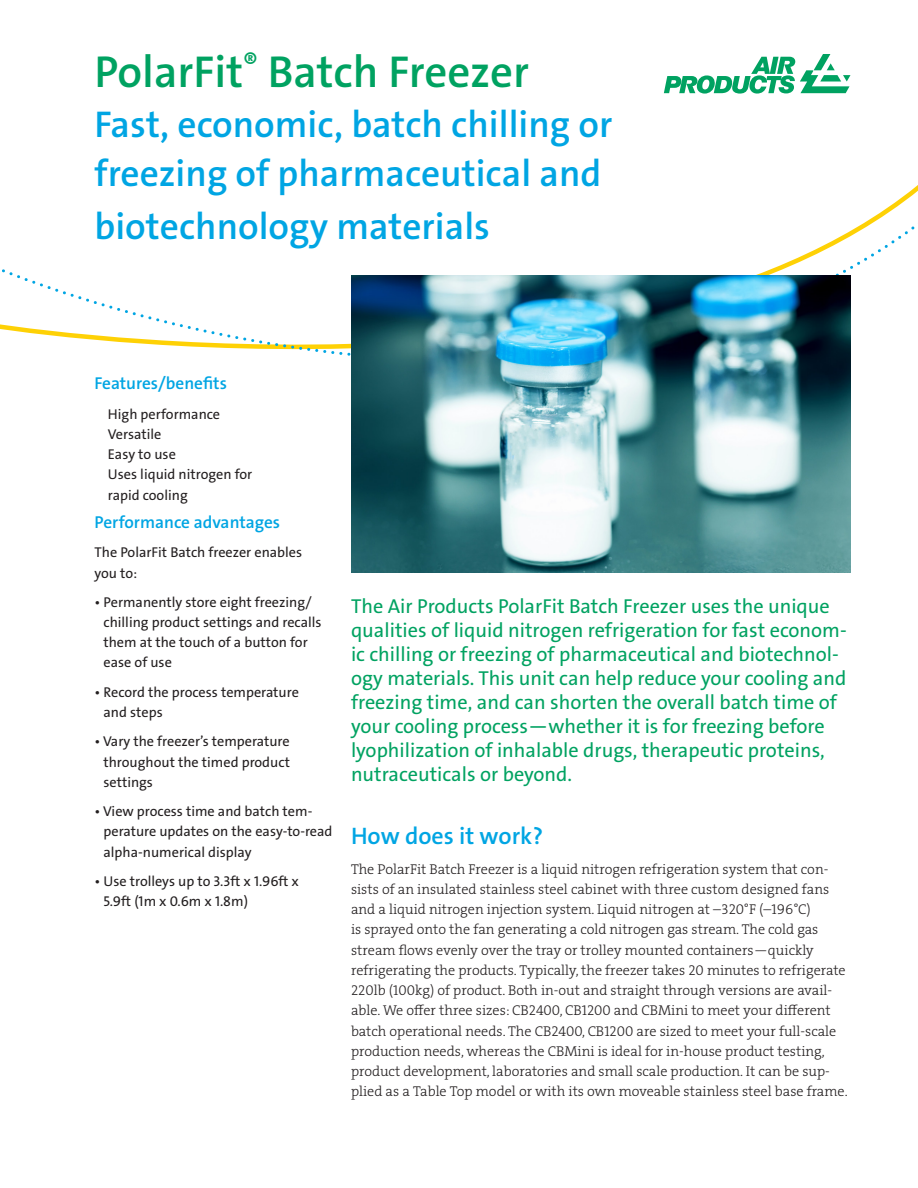
<style>
.page{position:relative;width:918px;height:1188px;background:#fff}
.page>*{position:absolute;margin:0;border:0;box-sizing:border-box;transform-origin:0 0}
.t1{font:600 45px "The Sans LF";color:#00a261}
.t2{font:600 37.5px/51px "The Sans LF";color:#00a5e3}
.t3{font:600 24px "The Sans LF";color:#00a5e3}
.t4{font:20.25px/24px "The Sans LF";color:#00a261}
.t5{font:600 17.25px "The Sans LF";color:#00a5e3}
.t6{font:14.25px/20.2px "The Serif LP3 Lig";color:#231f20}
.t7{font:14.25px/20.2px "The Sans LF";color:#231f20}
</style>
<div class="page">
<svg style="left:0;top:210px;width:915px;height:152px"></svg>
<svg style="left:664px;top:54px;width:186px;height:40px"></svg>
<img style="left:351px;top:275px;width:499px;height:297px">
<h1 class="t1" style="left:94px;top:43px;width:436px">PolarFit<sup>®</sup> Batch Freezer</h1>
<h2 class="t2" style="left:94px;top:99px;width:519px">Fast, economic, batch chilling or freezing of pharmaceutical and biotechnology materials</h2>
<p class="t5" style="left:94px;top:372px;width:134px">Features/benefits</p>
<p class="t7" style="left:108px;top:404px;width:146px">High performance<br>Versatile<br>Easy to use<br>Uses liquid nitrogen for rapid cooling</p>
<p class="t5" style="left:94px;top:511px;width:187px">Performance advantages</p>
<p class="t7" style="left:94px;top:542px;width:209px">The PolarFit Batch freezer enables you to:</p>
<p class="t7" style="left:104px;top:592px;width:220px;text-indent:-9px">• Permanently store eight freezing/ chilling product settings and recalls them at the touch of a button for ease of use</p>
<p class="t7" style="left:104px;top:682px;width:197px;text-indent:-9px">• Record the process temperature and steps</p>
<p class="t7" style="left:104px;top:731px;width:188px;text-align:justify;text-indent:-9px">• Vary the freezer’s temperature throughout the timed product settings</p>
<p class="t7" style="left:104px;top:801px;width:231px;text-indent:-9px">• View process time and batch tem&shy;perature updates on the easy-to-read alpha-numerical display</p>
<p class="t7" style="left:104px;top:871px;width:197px;text-indent:-9px">• Use trolleys up to 3.3ft x 1.96ft x<br>5.9ft (1m x 0.6m x 1.8m)</p>
<p class="t4" style="left:351px;top:595px;width:497px">The Air Products PolarFit Batch Freezer uses the unique qualities of liquid nitrogen refrigeration for fast econom&shy;ic chilling or freezing of pharmaceutical and biotechnol&shy;ogy materials. This unit can help reduce your cooling and freezing time, and can shorten the overall batch time of your cooling process—whether it is for freezing before lyophilization of inhalable drugs, therapeutic proteins, nutraceuticals or beyond.</p>
<h3 class="t3" style="left:351px;top:821px;width:194px">How does it work?</h3>
<p class="t6" style="left:351px;top:859px;width:498px">The PolarFit Batch Freezer is a liquid nitrogen refrigeration system that con&shy;sists of an insulated stainless steel cabinet with three custom designed fans and a liquid nitrogen injection system. Liquid nitrogen at –320°F (–196°C)<br>is sprayed onto the fan generating a cold nitrogen gas stream. The cold gas stream flows evenly over the tray or trolley mounted containers—quickly refrigerating the products. Typically, the freezer takes 20 minutes to refrigerate 220lb (100kg) of product. Both in-out and straight through versions are avail&shy;able. We offer three sizes: CB2400, CB1200 and CBMini to meet your different batch operational needs. The CB2400, CB1200 are sized to meet your full-scale production needs, whereas the CBMini is ideal for in-house product testing, product development, laboratories and small scale production. It can be sup&shy;plied as a Table Top model or with its own moveable stainless steel base frame.</p>
</div>
